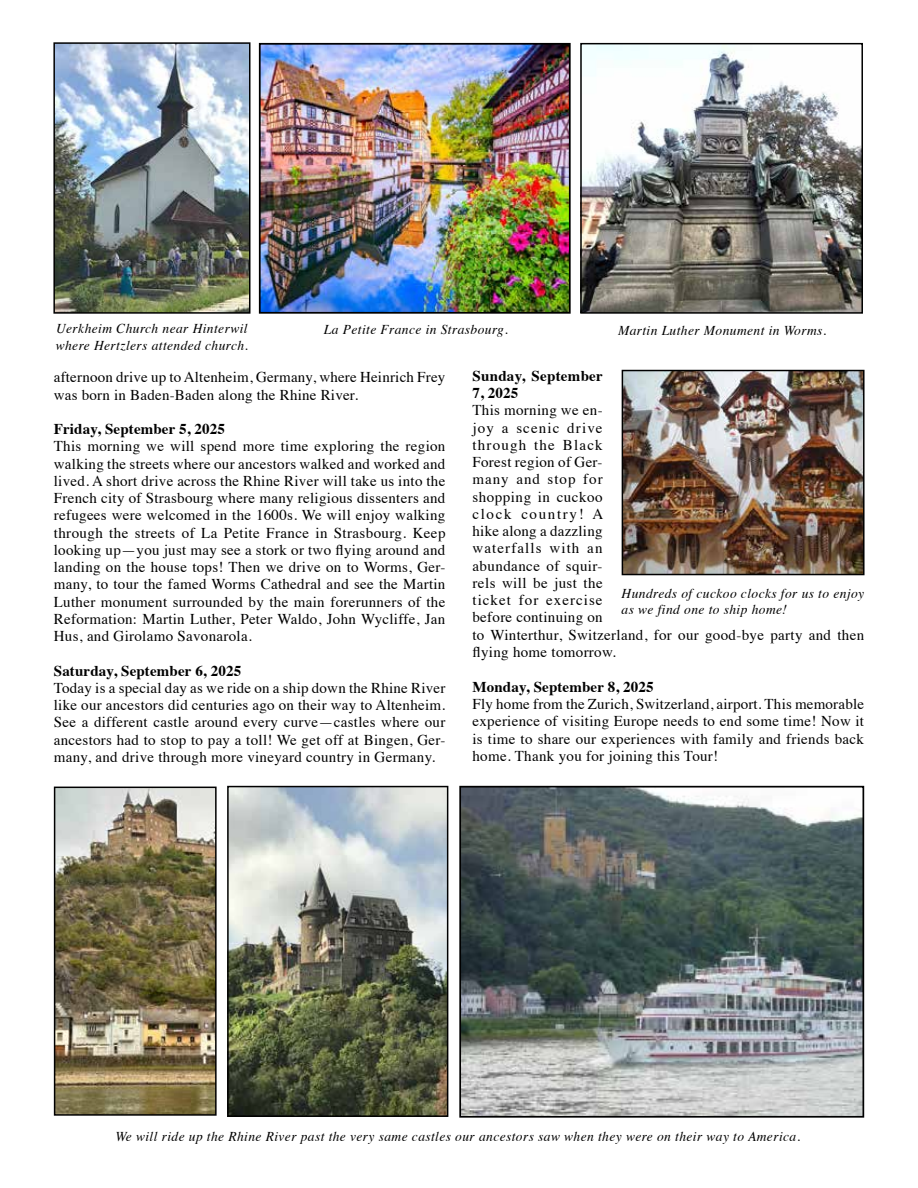
<style>
.page{position:relative;width:918px;height:1188px;background:#fff}
.page>*{position:absolute;margin:0;border:0;box-sizing:border-box;transform-origin:0 0}
.t1{font:15px/17.2px "Times";letter-spacing:.02em;color:#000;text-align:justify}
.t2{font:700 15px/17.2px "Times";letter-spacing:.01em;color:#000}
.t3{font:italic 13.5px/16.5px "Times";letter-spacing:.03em;color:#000}
</style>
<div class="page">
<img style="left:262px;top:46px;width:306px;height:265px">
<div style="left:259px;top:43px;width:312px;height:271px;border:2px solid #000"></div>
<img style="left:462px;top:789px;width:399px;height:326px">
<div style="left:459px;top:786px;width:405px;height:332px;border:2px solid #000"></div>
<img style="left:583px;top:46px;width:277px;height:265px">
<div style="left:580px;top:43px;width:283px;height:271px;border:2px solid #000"></div>
<img style="left:57px;top:790px;width:157px;height:323px">
<div style="left:54px;top:787px;width:163px;height:329px;border:2px solid #000"></div>
<img style="left:230px;top:789px;width:215px;height:325px">
<div style="left:227px;top:786px;width:221px;height:331px;border:2px solid #000"></div>
<img style="left:56px;top:45px;width:191px;height:266px">
<div style="left:53px;top:42px;width:197px;height:272px;border:2px solid #000"></div>
<img style="left:625px;top:373px;width:237px;height:199px">
<div style="left:622px;top:370px;width:243px;height:205px;border:2px solid #000"></div>
<p class="t3" style="left:56px;top:320px;width:193px">Uerkheim Church near Hinterwil</p>
<p class="t3" style="left:618px;top:321px;width:210px">Martin Luther Monument in Worms.</p>
<p class="t3" style="left:56px;top:336px;width:194px">where Hertzlers attended church.</p>
<p class="t3" style="left:324px;top:321px;width:185px">La Petite France in Strasbourg.</p>
<p class="t1" style="left:54px;top:368px;width:393px">afternoon drive up to Altenheim, Germany, where Heinrich Frey was born in Baden-Baden along the Rhine River.</p>
<p class="t2" style="left:54px;top:419px;width:173px">Friday, September 5, 2025</p>
<p class="t1" style="left:54px;top:437px;width:393px">This morning we will spend more time exploring the region walking the streets where our ancestors walked and worked and lived. A short drive across the Rhine River will take us into the French city of Strasbourg where many religious dissenters and refugees were welcomed in the 1600s. We will enjoy walking through the streets of La Petite France in Strasbourg. Keep looking up—you just may see a stork or two flying around and landing on the house tops! Then we drive on to Worms, Ger&shy;many, to tour the famed Worms Cathedral and see the Martin Luther monument surrounded by the main forerunners of the Reformation: Martin Luther, Peter Waldo, John Wycliffe, Jan Hus, and Girolamo Savonarola.</p>
<p class="t2" style="left:54px;top:660px;width:189px">Saturday, September 6, 2025</p>
<p class="t1" style="left:54px;top:678px;width:393px">Today is a special day as we ride on a ship down the Rhine River like our ancestors did centuries ago on their way to Altenheim.<br>See a different castle around every curve—castles where our ancestors had to stop to pay a toll! We get off at Bingen, Ger&shy;many, and drive through more vineyard country in Germany.</p>
<p class="t2" style="left:473px;top:366px;width:132px">Sunday, September<br>7, 2025</p>
<p class="t1" style="left:473px;top:401px;width:132px">This morning we en&shy;joy a scenic drive through the Black Forest region of Ger&shy;many and stop for shopping in cuckoo clock country! A hike along a dazzling waterfalls with an abundance of squir&shy;rels will be just the ticket for exercise before continuing on</p>
<p class="t3" style="left:622px;top:584px;width:244px">Hundreds of cuckoo clocks for us to enjoy as we find one to ship home!</p>
<p class="t1" style="left:472px;top:625px;width:393px">to Winterthur, Switzerland, for our good-bye party and then flying home tomorrow.</p>
<p class="t2" style="left:472px;top:677px;width:183px">Monday, September 8, 2025</p>
<p class="t1" style="left:472px;top:694px;width:393px">Fly home from the Zurich, Switzerland, airport. This memorable experience of visiting Europe needs to end some time! Now it is time to share our experiences with family and friends back home. Thank you for joining this Tour!</p>
<p class="t3" style="left:115px;top:1128px;width:686px">We will ride up the Rhine River past the very same castles our ancestors saw when they were on their way to America.</p>
</div>
